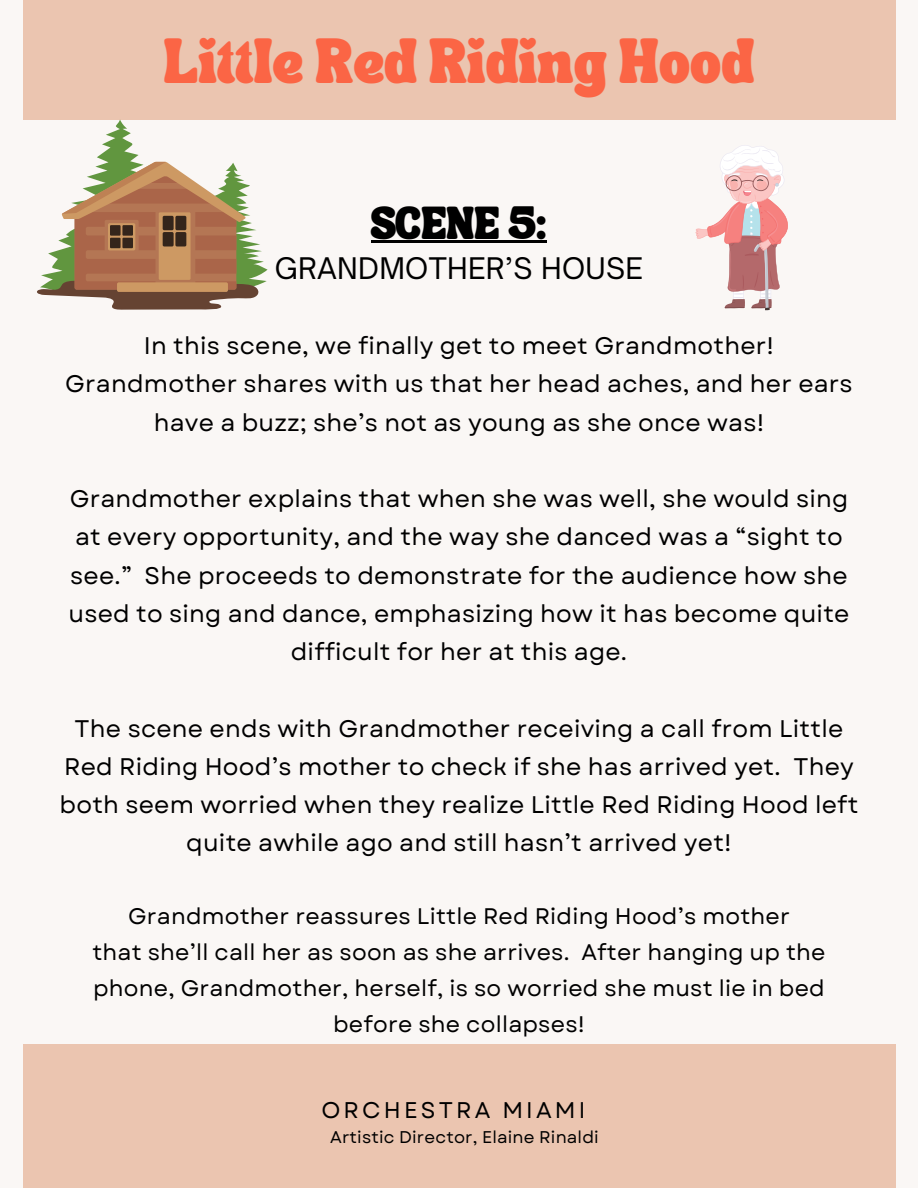
<style>
.page{position:relative;width:918px;height:1188px;background:#faf7f5}
.page>*{position:absolute;margin:0;border:0;box-sizing:border-box;transform-origin:0 0}
.t1{font:31.05px "TANSONGBIRD";letter-spacing:.01em;color:#fb6545}
.t2{font:28.5px "Open Sauce One";letter-spacing:.01em;color:#000}
.t3{font:24px/38.2px "Garet";letter-spacing:.01em;color:#000;text-align:center}
.t4{font:22.65px "Garet";letter-spacing:.14em;color:#000}
.t5{font:22.5px/36px "Garet";letter-spacing:.01em;color:#000;text-align:center}
.t6{font:22.5px "TANSONGBIRD";letter-spacing:.01em;color:#000}
.t7{font:16.95px "Garet";letter-spacing:.01em;color:#000}
</style>
<div class="page">
<div style="left:23px;top:0;width:872px;height:120px;background:#ebc5b0"></div>
<div style="left:23px;top:1044px;width:872px;height:144px;background:#ebc5b0"></div>
<svg style="left:696px;top:150px;width:92px;height:160px"></svg>
<svg style="left:37px;top:120px;width:231px;height:190px"></svg>
<div style="left:117px;top:282px;width:111px;height:10px;background:#cd9963;border-radius:2px"></div>
<div style="left:105px;top:220px;width:34px;height:34px;background:#b47654;border-radius:2px"></div>
<svg style="left:108px;top:223px;width:27px;height:27px"></svg>
<div style="left:110px;top:225px;width:11px;height:11px;background:#34251b"></div>
<div style="left:122px;top:225px;width:11px;height:11px;background:#34251b"></div>
<div style="left:110px;top:238px;width:11px;height:10px;background:#34251b"></div>
<div style="left:122px;top:238px;width:11px;height:10px;background:#34251b"></div>
<hr style="left:371px;top:240px;width:176px;height:3px;background:#000">
<h2 class="t1" style="left:164px;top:55px;width:592px">Little Red Riding Hood</h2>
<p class="t6" style="left:371px;top:218px;width:177px">SCENE 5:</p>
<p class="t2" style="left:275px;top:250px;width:370px">GRANDMOTHER’S HOUSE</p>
<p class="t3" style="left:65px;top:327px;width:789px">In this scene, we finally get to meet Grandmother!<br>Grandmother shares with us that her head aches, and her ears have a buzz; she’s not as young as she once was!</p>
<p class="t3" style="left:68px;top:480px;width:783px">Grandmother explains that when she was well, she would sing at every opportunity, and the way she danced was a “sight to see.” She proceeds to demonstrate for the audience how she used to sing and dance, emphasizing how it has become quite difficult for her at this age.</p>
<p class="t3" style="left:60px;top:709px;width:800px">The scene ends with Grandmother receiving a call from Little Red Riding Hood’s mother to check if she has arrived yet. They both seem worried when they realize Little Red Riding Hood left quite awhile ago and still hasn’t arrived yet!</p>
<p class="t5" style="left:92px;top:899px;width:735px">Grandmother reassures Little Red Riding Hood’s mother<br>that she’ll call her as soon as she arrives. After hanging up the phone, Grandmother, herself, is so worried she must lie in bed before she collapses!</p>
<p class="t4" style="left:321px;top:1093px;width:265px">ORCHESTRA MIAMI</p>
<p class="t7" style="left:330px;top:1125px;width:270px">Artistic Director, Elaine Rinaldi</p>
</div>
